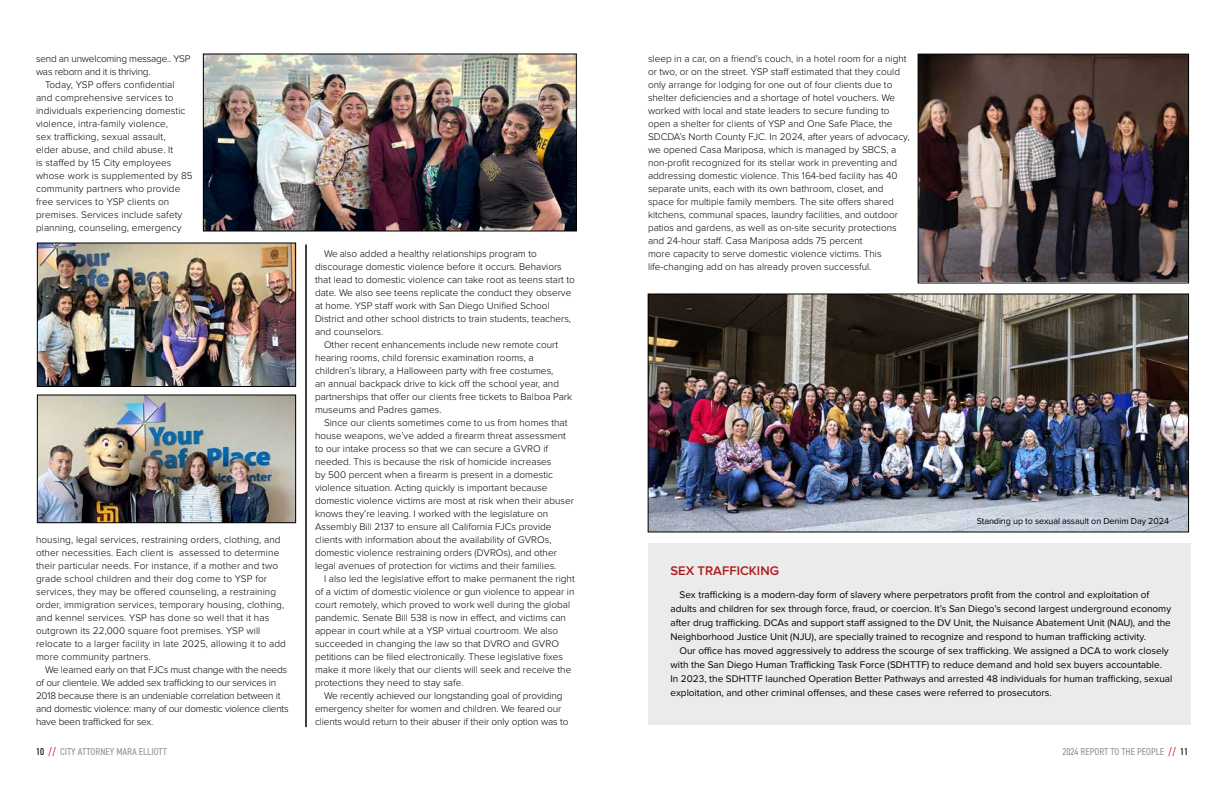
<style>
.page{position:relative;width:1224px;height:792px;background:#fff}
.page>*{position:absolute;margin:0;border:0;box-sizing:border-box;transform-origin:0 0}
.t1{font:600 13px "Proxima Nova";color:#ae1b1f}
.t2{font:300 10px/13px "Proxima Nova";color:#000}
.t3{font:10px/14px "Proxima Nova";color:#000}
.t4{font:300 10px/13px "Proxima Nova";letter-spacing:-.02em;color:#000}
.t5{font:condensed 10px "DIN2014";color:#939598}
.t6{font:9px "Proxima Nova";letter-spacing:-.01em;color:#000}
.s1{color:#000}
.s2{color:#d2232a}
</style>
<div class="page">
<hr style="left:306px;top:245px;width:1px;height:482px;background:#000">
<img style="left:205px;top:56px;width:369px;height:173px">
<div style="left:203px;top:54px;width:373px;height:177px;border:1px solid #000"></div>
<img style="left:650px;top:296px;width:537px;height:234px">
<div style="left:648px;top:294px;width:541px;height:238px;border:1px solid #000"></div>
<img style="left:920px;top:56px;width:267px;height:225px">
<div style="left:918px;top:54px;width:271px;height:229px;border:1px solid #000"></div>
<div style="left:648px;top:543px;width:542px;height:181px;background:#ebebec"></div>
<img style="left:39px;top:245px;width:255px;height:140px">
<div style="left:37px;top:243px;width:259px;height:144px;border:1px solid #000"></div>
<img style="left:39px;top:397px;width:255px;height:124px">
<div style="left:37px;top:395px;width:259px;height:128px;border:1px solid #000"></div>
<p class="t4" style="left:36px;top:52px;width:156px">send an unwelcoming message.. YSP</p>
<p class="t4" style="left:36px;top:65px;width:116px">was reborn and it is thriving.</p>
<p class="t2" style="left:45px;top:78px;width:131px">Today, YSP offers confidential</p>
<p class="t2" style="left:36px;top:91px;width:139px">and comprehensive services to</p>
<p class="t2" style="left:36px;top:104px;width:151px">individuals experiencing domestic</p>
<p class="t2" style="left:36px;top:117px;width:133px">violence, intra-family violence,</p>
<p class="t2" style="left:36px;top:130px;width:131px">sex trafficking, sexual assault,</p>
<p class="t2" style="left:36px;top:143px;width:139px">elder abuse, and child abuse. It</p>
<p class="t2" style="left:36px;top:156px;width:137px">is staffed by 15 City employees</p>
<p class="t2" style="left:36px;top:169px;width:158px">whose work is supplemented by 85</p>
<p class="t2" style="left:36px;top:182px;width:146px">community partners who provide</p>
<p class="t2" style="left:36px;top:195px;width:135px">free services to YSP clients on</p>
<p class="t2" style="left:36px;top:208px;width:148px">premises. Services include safety</p>
<p class="t2" style="left:36px;top:221px;width:147px">planning, counseling, emergency</p>
<p class="t2" style="left:36px;top:533px;width:252px">housing, legal services, restraining orders, clothing, and other necessities. Each client is assessed to determine their particular needs. For instance, if a mother and two grade school children and their dog come to YSP for services, they may be offered counseling, a restraining order, immigration services, temporary housing, clothing, and kennel services. YSP has done so well that it has outgrown its 22,000 square foot premises. YSP will relocate to a larger facility in late 2025, allowing it to add more community partners.</p>
<p class="t4" style="left:36px;top:663px;width:254px;text-indent:9px">We learned early on that FJCs must change with the needs of our clientele. We added sex trafficking to our services in 2018 because there is an undeniable correlation between it and domestic violence: many of our domestic violence clients have been trafficked for sex.</p>
<p class="t2" style="left:324px;top:247px;width:214px">We also added a healthy relationships program to</p>
<p class="t2" style="left:315px;top:260px;width:248px">discourage domestic violence before it occurs. Behaviors</p>
<p class="t2" style="left:315px;top:273px;width:262px">that lead to domestic violence can take root as teens start to</p>
<p class="t2" style="left:315px;top:286px;width:258px">date. We also see teens replicate the conduct they observe</p>
<p class="t2" style="left:315px;top:299px;width:236px">at home. YSP staff work with San Diego Unified School</p>
<p class="t2" style="left:315px;top:312px;width:258px">District and other school districts to train students, teachers,</p>
<p class="t2" style="left:315px;top:325px;width:70px">and counselors.</p>
<p class="t2" style="left:324px;top:338px;width:236px">Other recent enhancements include new remote court</p>
<p class="t2" style="left:315px;top:351px;width:220px">hearing rooms, child forensic examination rooms, a</p>
<p class="t2" style="left:315px;top:364px;width:240px">children’s library, a Halloween party with free costumes,</p>
<p class="t2" style="left:315px;top:377px;width:246px">an annual backpack drive to kick off the school year, and</p>
<p class="t2" style="left:315px;top:390px;width:259px">partnerships that offer our clients free tickets to Balboa Park</p>
<p class="t2" style="left:315px;top:403px;width:128px">museums and Padres games.</p>
<p class="t2" style="left:324px;top:416px;width:245px">Since our clients sometimes come to us from homes that</p>
<p class="t2" style="left:315px;top:429px;width:253px">house weapons, we’ve added a firearm threat assessment</p>
<p class="t2" style="left:315px;top:442px;width:235px">to our intake process so that we can secure a GVRO if</p>
<p class="t2" style="left:315px;top:455px;width:238px">needed. This is because the risk of homicide increases</p>
<p class="t2" style="left:315px;top:468px;width:240px">by 500 percent when a firearm is present in a domestic</p>
<p class="t2" style="left:315px;top:481px;width:234px">violence situation. Acting quickly is important because</p>
<p class="t2" style="left:315px;top:494px;width:260px">domestic violence victims are most at risk when their abuser</p>
<p class="t2" style="left:315px;top:507px;width:235px">knows they’re leaving. I worked with the legislature on</p>
<p class="t2" style="left:315px;top:520px;width:238px">Assembly Bill 2137 to ensure all California FJCs provide</p>
<p class="t2" style="left:315px;top:533px;width:238px">clients with information about the availability of GVROs,</p>
<p class="t2" style="left:315px;top:546px;width:243px">domestic violence restraining orders (DVROs), and other</p>
<p class="t2" style="left:315px;top:559px;width:243px">legal avenues of protection for victims and their families.</p>
<p class="t2" style="left:324px;top:572px;width:252px">I also led the legislative effort to make permanent the right</p>
<p class="t2" style="left:315px;top:585px;width:261px">of a victim of domestic violence or gun violence to appear in</p>
<p class="t2" style="left:315px;top:598px;width:257px">court remotely, which proved to work well during the global</p>
<p class="t2" style="left:315px;top:611px;width:252px">pandemic. Senate Bill 538 is now in effect, and victims can</p>
<p class="t2" style="left:315px;top:624px;width:245px">appear in court while at a YSP virtual courtroom. We also</p>
<p class="t2" style="left:315px;top:637px;width:246px">succeeded in changing the law so that DVRO and GVRO</p>
<p class="t2" style="left:315px;top:650px;width:249px">petitions can be filed electronically. These legislative fixes</p>
<p class="t2" style="left:315px;top:663px;width:258px">make it more likely that our clients will seek and receive the</p>
<p class="t2" style="left:315px;top:676px;width:150px">protections they need to stay safe.</p>
<p class="t2" style="left:324px;top:689px;width:240px">We recently achieved our longstanding goal of providing</p>
<p class="t2" style="left:315px;top:702px;width:248px">emergency shelter for women and children. We feared our</p>
<p class="t2" style="left:315px;top:715px;width:255px">clients would return to their abuser if their only option was to</p>
<p class="t2" style="left:648px;top:52px;width:263px">sleep in a car, on a friend’s couch, in a hotel room for a night or two, or on the street. YSP staff estimated that they could only arrange for lodging for one out of four clients due to shelter deficiencies and a shortage of hotel vouchers. We worked with local and state leaders to secure funding to open a shelter for clients of YSP and One Safe Place, the SDCDA’s North County FJC. In 2024, after years of advocacy, we opened Casa Mariposa, which is managed by SBCS, a non-profit recognized for its stellar work in preventing and addressing domestic violence. This 164-bed facility has 40 separate units, each with its own bathroom, closet, and space for multiple family members. The site offers shared kitchens, communal spaces, laundry facilities, and outdoor patios and gardens, as well as on-site security protections and 24-hour staff. Casa Mariposa adds 75 percent<br>more capacity to serve domestic violence victims. This life-changing add on has already proven successful.</p>
<p class="t6" style="left:977px;top:516px;width:194px">Standing up to sexual assault on Denim Day 2024</p>
<h1 class="t1" style="left:670px;top:563px;width:110px">SEX TRAFFICKING</h1>
<p class="t3" style="left:670px;top:588px;width:502px;text-indent:9px">Sex trafficking is a modern-day form of slavery where perpetrators profit from the control and exploitation of adults and children for sex through force, fraud, or coercion. It’s San Diego’s second largest underground economy after drug trafficking. DCAs and support staff assigned to the DV Unit, the Nuisance Abatement Unit (NAU), and the Neighborhood Justice Unit (NJU), are specially trained to recognize and respond to human trafficking activity.</p>
<p class="t3" style="left:670px;top:644px;width:503px;text-indent:9px">Our office has moved aggressively to address the scourge of sex trafficking. We assigned a DCA to work closely with the San Diego Human Trafficking Task Force (SDHTTF) to reduce demand and hold sex buyers accountable.<br>In 2023, the SDHTTF launched Operation Better Pathways and arrested 48 individuals for human trafficking, sexual exploitation, and other criminal offenses, and these cases were referred to prosecutors.</p>
<p class="t5" style="left:36px;top:745px;width:132px"><span class="s1">10</span> <span class="s2">//</span> CITY ATTORNEY MARA ELLIOTT</p>
<p class="t5" style="left:1062px;top:745px;width:127px">2024 REPORT TO THE PEOPLE <span class="s2">//</span> <span class="s1">11</span></p>
</div>
